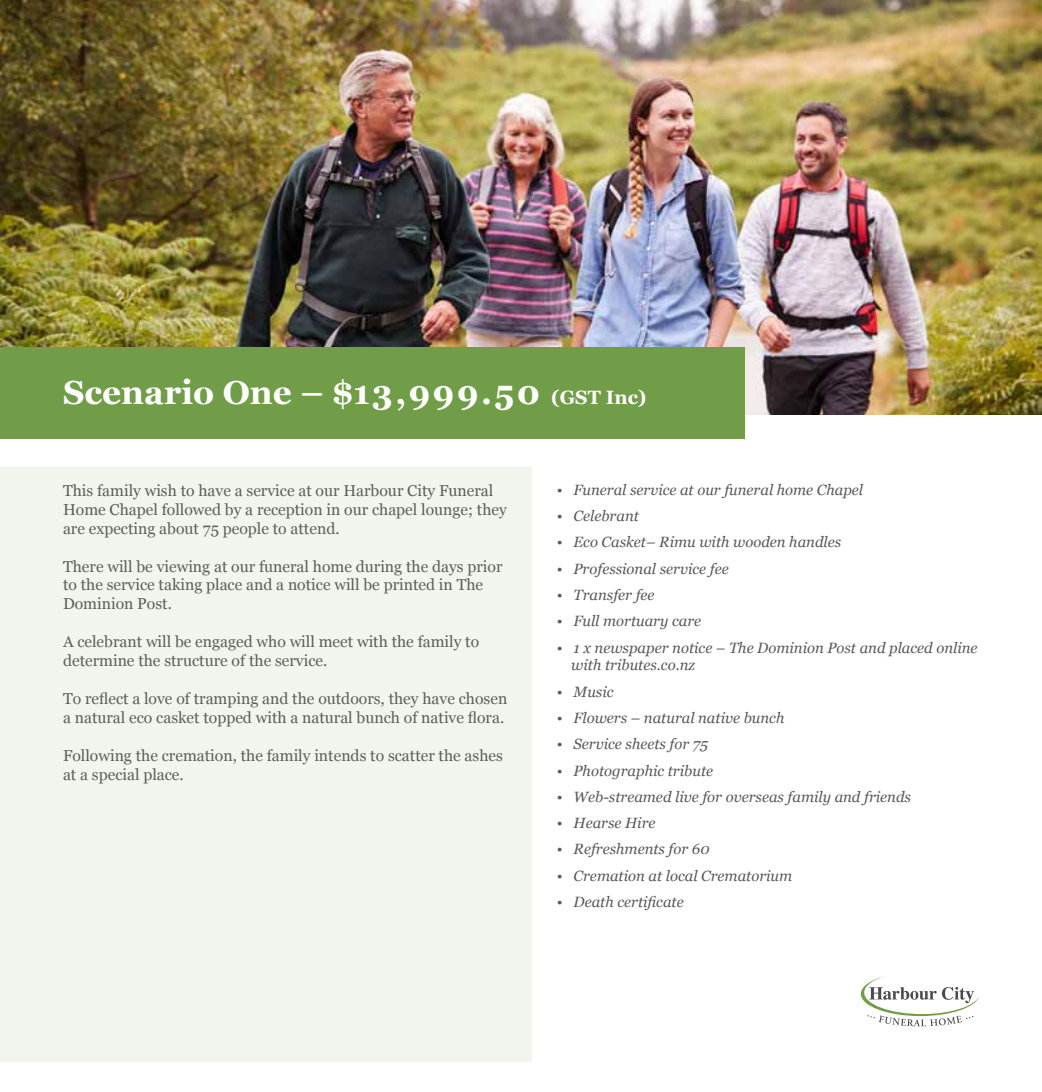
<style>
.page{position:relative;width:1042px;height:1092px;background:#fff}
.page>*{position:absolute;margin:0;border:0;box-sizing:border-box;transform-origin:0 0}
.t1{font:700 33.25px "Georgia";color:#fff}
.t2{font:15.75px/18.9px "Georgia";color:#59595c}
.t3{font:italic 14.88px/17.8px "Georgia";color:#59595c}
.s1{font-size:19.25px}
</style>
<div class="page">
<img style="left:0;top:0;width:1042px;height:414px">
<div style="left:0;top:347px;width:745px;height:92px;background:#719d48"></div>
<div style="left:0;top:468px;width:531px;height:593px;background:#f1f5ed"></div>
<svg style="left:861px;top:976px;width:118px;height:50px"></svg>
<h1 class="t1" style="left:63px;top:367px;width:585px">Scenario One – $13,999.50 <span class="s1">(GST Inc)</span></h1>
<p class="t2" style="left:63px;top:480px;width:445px">This family wish to have a service at our Harbour City Funeral<br>Home Chapel followed by a reception in our chapel lounge; they are expecting about 75 people to attend.</p>
<p class="t2" style="left:63px;top:556px;width:441px">There will be viewing at our funeral home during the days prior to the service taking place and a notice will be printed in The<br>Dominion Post.</p>
<p class="t2" style="left:63px;top:631px;width:418px">A celebrant will be engaged who will meet with the family to determine the structure of the service.</p>
<p class="t2" style="left:63px;top:688px;width:446px">To reflect a love of tramping and the outdoors, they have chosen a natural eco casket topped with a natural bunch of native flora.</p>
<p class="t2" style="left:63px;top:745px;width:441px">Following the cremation, the family intends to scatter the ashes at a special place.</p>
<p class="t3" style="left:557px;top:480px;width:308px">• Funeral service at our funeral home Chapel</p>
<p class="t3" style="left:557px;top:506px;width:83px">• Celebrant</p>
<p class="t3" style="left:557px;top:532px;width:286px">• Eco Casket– Rimu with wooden handles</p>
<p class="t3" style="left:557px;top:559px;width:173px">• Professional service fee</p>
<p class="t3" style="left:557px;top:585px;width:99px">• Transfer fee</p>
<p class="t3" style="left:557px;top:611px;width:146px">• Full mortuary care</p>
<p class="t3" style="left:571px;top:638px;width:408px;text-indent:-14px">• 1 x newspaper notice – The Dominion Post and placed online with tributes.co.nz</p>
<p class="t3" style="left:557px;top:682px;width:58px">• Music</p>
<p class="t3" style="left:557px;top:708px;width:229px">• Flowers – natural native bunch</p>
<p class="t3" style="left:557px;top:734px;width:153px">• Service sheets for 75</p>
<p class="t3" style="left:557px;top:760px;width:158px">• Photographic tribute</p>
<p class="t3" style="left:557px;top:787px;width:355px">• Web-streamed live for overseas family and friends</p>
<p class="t3" style="left:557px;top:813px;width:100px">• Hearse Hire</p>
<p class="t3" style="left:557px;top:839px;width:154px">• Refreshments for 60</p>
<p class="t3" style="left:557px;top:865px;width:237px">• Cremation at local Crematorium</p>
<p class="t3" style="left:557px;top:892px;width:128px">• Death certificate</p>
</div>
